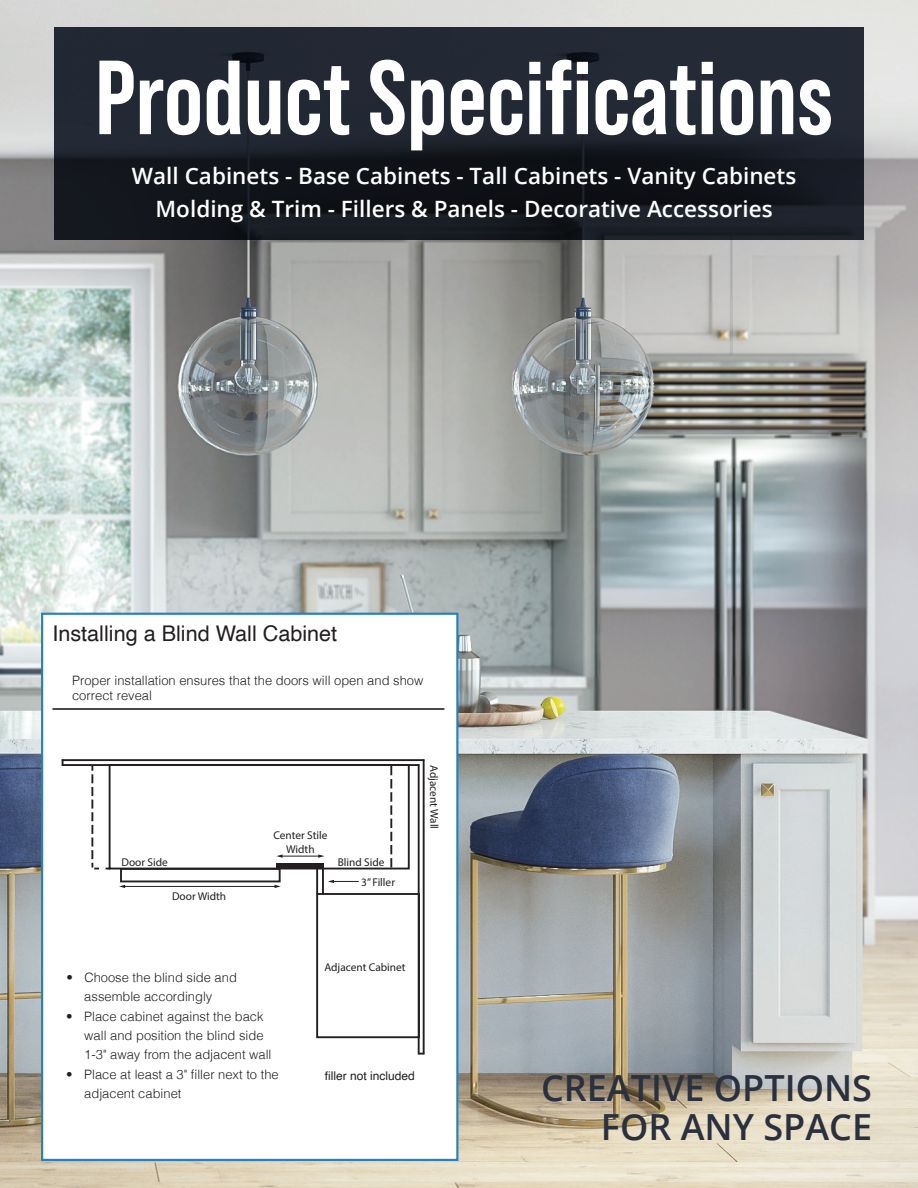
<style>
.page{position:relative;width:918px;height:1188px;background:#fff}
.page>*{position:absolute;margin:0;border:0;box-sizing:border-box;transform-origin:0 0}
.t1{font:700 105px "Bebas Neue Pro";color:#fff}
.t2{font:600 36px/39px "Open Sans";color:#29303e;text-align:right}
.t3{font:600 22.5px/33px "Open Sans";color:#fff;text-align:center}
.t4{font:21.6px "Helvetica";color:#231f20}
.t5{font:300 12.9px/19.5px "Helvetica";color:#231f20}
.t6{font:12px "Helvetica";color:#231f20}
.t7{font:300 11.25px/13.5px "Helvetica Neue LT Pro";color:#231f20;text-align:center}
</style>
<div class="page">
<img style="left:0;top:0;width:918px;height:1188px">
<svg style="left:54px;top:27px;width:810px;height:213px;background:#1b202a"></svg>
<div style="left:41px;top:613px;width:417px;height:548px;background:#fff;border:2px solid #2681bd"></div>
<div style="left:109px;top:764px;width:301px;height:105px;border:2px solid #231f20"></div>
<div style="left:316px;top:893px;width:104px;height:145px;border:2px solid #231f20"></div>
<svg style="left:91px;top:766px;width:8px;height:103px"></svg>
<svg style="left:390px;top:766px;width:2px;height:102px"></svg>
<div style="left:120px;top:868px;width:161px;height:14px;border:2px solid #231f20"></div>
<div style="left:276px;top:864px;width:48px;height:5px;background:#231f20"></div>
<hr style="left:322px;top:869px;width:2px;height:25px;background:#231f20">
<svg style="left:328px;top:880px;width:31px;height:3px"></svg>
<hr style="left:124px;top:886px;width:152px;height:1px;background:#231f20">
<svg style="left:119px;top:885px;width:6px;height:3px"></svg>
<svg style="left:275px;top:885px;width:6px;height:3px"></svg>
<hr style="left:281px;top:856px;width:38px;height:1px;background:#231f20">
<svg style="left:276px;top:854px;width:7px;height:4px"></svg>
<svg style="left:318px;top:854px;width:6px;height:4px"></svg>
<hr style="left:316px;top:869px;width:2px;height:25px;background:#231f20">
<hr style="left:62px;top:764px;width:357px;height:2px;background:#231f20">
<hr style="left:418px;top:764px;width:2px;height:290px;background:#231f20">
<hr style="left:62px;top:759px;width:362px;height:2px;background:#231f20">
<hr style="left:423px;top:759px;width:2px;height:295px;background:#231f20">
<hr style="left:52px;top:708px;width:392px;height:2px;background:#231f20">
<h1 class="t1" style="left:95px;top:38px;width:740px">Product Specifications</h1>
<h3 class="t3" style="left:132px;top:159px;width:666px">Wall Cabinets - Base Cabinets - Tall Cabinets - Vanity Cabinets<br>Molding &amp; Trim - Fillers &amp; Panels - Decorative Accessories</h3>
<h3 class="t4" style="left:52px;top:617px;width:286px">Installing a Blind Wall Cabinet</h3>
<p class="t5" style="left:72px;top:672px;width:353px;line-height:15px">Proper installation ensures that the doors will open and show correct reveal</p>
<p class="t7" style="left:273px;top:828px;width:56px">Center Stile<br>Width</p>
<p class="t7" style="left:121px;top:856px;width:48px">Door Side</p>
<p class="t7" style="left:338px;top:856px;width:48px">Blind Side</p>
<p class="t7" style="left:172px;top:889px;width:56px">Door Width</p>
<p class="t7" style="left:361px;top:875px;width:35px">3” Filler</p>
<p class="t7" style="left:441px;top:765px;width:65px;rotate:90deg">Adjacent Wall</p>
<p class="t7" style="left:324px;top:961px;width:83px">Adjacent Cabinet</p>
<p class="t5" style="left:66px;top:967px;width:172px;text-align:center">• Choose the blind side and assemble accordingly</p>
<p class="t5" style="left:84px;top:1005px;width:189px;text-indent:-18px">• Place cabinet against the back wall and position the blind side<br>1-3" away from the adjacent wall</p>
<p class="t5" style="left:84px;top:1064px;width:196px;text-indent:-18px">• Place at least a 3" filler next to the adjacent cabinet</p>
<p class="t6" style="left:325px;top:1066px;width:92px">filler not included</p>
<h2 class="t2" style="left:541px;top:1068px;width:333px">CREATIVE OPTIONS<br>FOR ANY SPACE</h2>
</div>
